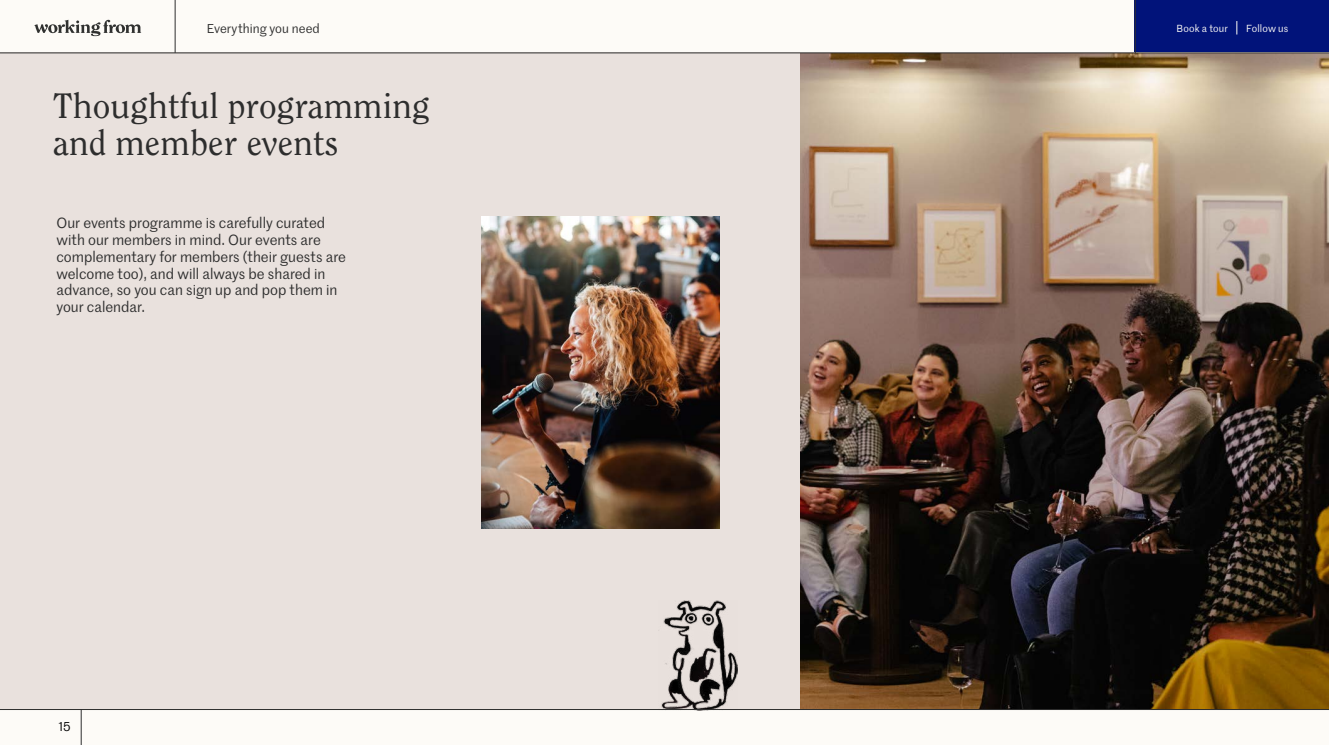
<style>
.page{position:relative;width:1329px;height:745px;background:#fff}
.page>*{position:absolute;margin:0;border:0;box-sizing:border-box;transform-origin:0 0}
.t1{font:35px/37.5px "Clearface ITC Pro";letter-spacing:.005em;color:#2d2d2d}
.t2{font:14.38px/16.9px "Marr Sans";color:#2d2d2d}
.t3{font:12.5px "Marr Sans";letter-spacing:.005em;color:#2d2d2d}
.t4{font:12.5px "Marr Sans";color:#000}
.t5{font:10px "Marr Sans";letter-spacing:.015em;color:#fdfbf7}
</style>
<div class="page">
<div style="left:0;top:0;width:1329px;height:744px;background:#fdfbf7"></div>
<div style="left:1135px;top:0;width:194px;height:53px;background:#01137a"></div>
<div style="left:0;top:53px;width:1329px;height:655px;background:#e9e1dd"></div>
<img style="left:801px;top:54px;width:528px;height:654px">
<img style="left:482px;top:216px;width:237px;height:312px">
<img style="left:658px;top:600px;width:79px;height:110px">
<hr style="left:0;top:53px;width:1329px;height:1px;background:#2d2d2d">
<hr style="left:0;top:708px;width:1329px;height:1px;background:#2d2d2d">
<hr style="left:175px;top:0;width:1px;height:53px;background:#2d2d2d">
<hr style="left:81px;top:708px;width:1px;height:36px;background:#2d2d2d">
<hr style="left:1135px;top:0;width:1px;height:53px;background:#2d2d2d">
<svg style="left:1236px;top:21px;width:1px;height:13px"></svg>
<svg style="left:34px;top:20px;width:107px;height:16px"></svg>
<p class="t3" style="left:207px;top:19px;width:114px">Everything you need</p>
<h1 class="t1" style="left:53px;top:86px;width:378px">Thoughtful programming and member events</h1>
<p class="t2" style="left:56px;top:213px;width:291px">Our events programme is carefully curated with our members in mind. Our events are complementary for members (their guests are welcome too), and will always be shared in advance, so you can sign up and pop them in your calendar.</p>
<p class="t4" style="left:58px;top:717px;width:14px">15</p>
<p class="t5" style="left:1176px;top:21px;width:53px">Book a tour</p>
<p class="t5" style="left:1246px;top:21px;width:44px">Follow us</p>
</div>
